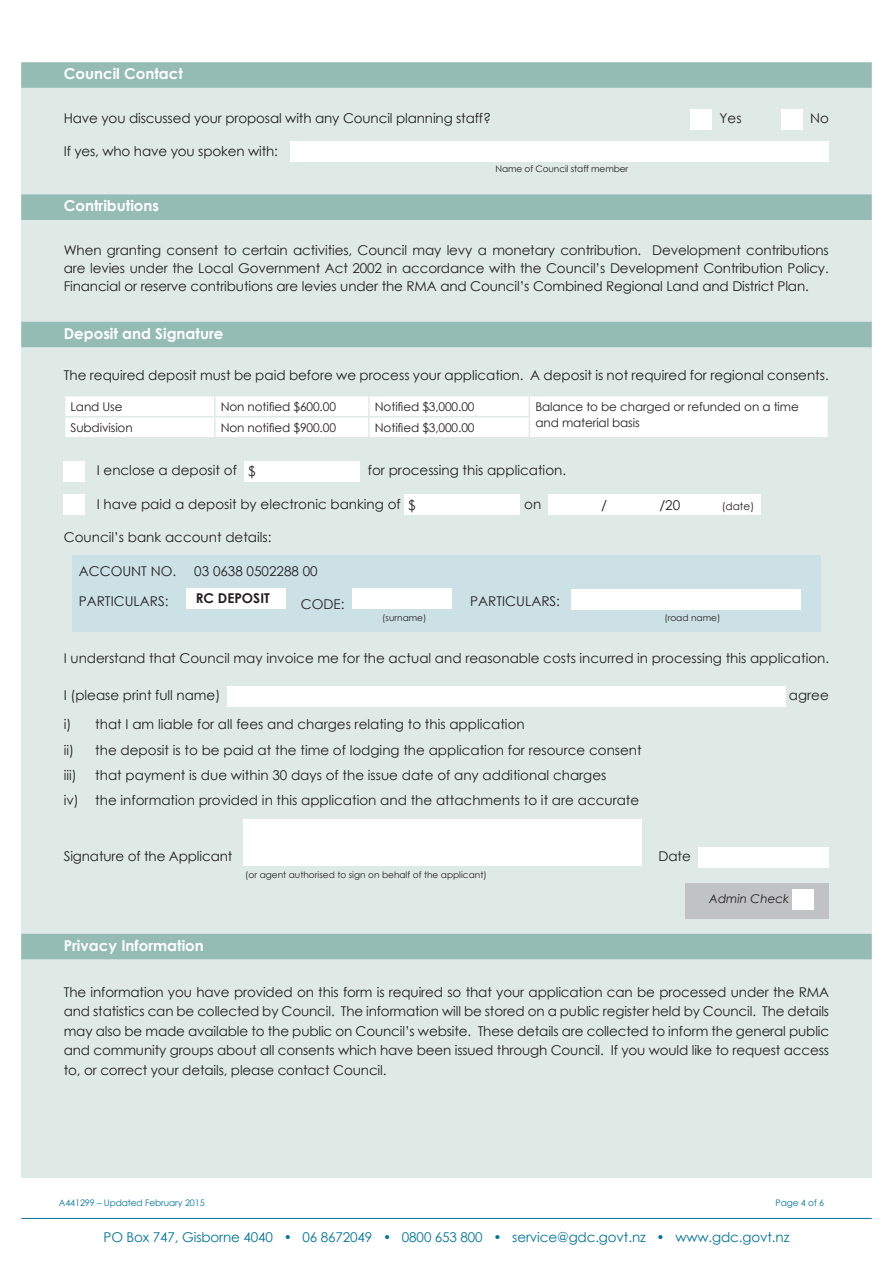
<style>
.page{position:relative;width:893px;height:1263px;background:#fff}
.page>*{position:absolute;margin:0;border:0;box-sizing:border-box;transform-origin:0 0}
.Section_Heading{font:700 15px "Century Gothic";color:#fff}
.Form_Titles_two_fiel{font:13.5px/18px "Century Gothic";color:#231f20;text-align:justify}
.Form_Titles_checkbox{font:13.5px/19.5px "Century Gothic";color:#231f20;text-align:justify}
.t1{font:13.5px "Century Gothic";letter-spacing:-.01em;color:#007598}
.t2{font:700 13.5px "Century Gothic";color:#231f20}
.Form_Titles_two_fiel-2{font:12px/16.2px "Century Gothic";letter-spacing:-.01em;color:#231f20}
.Form_Titles_two_fiel-3{font:italic 12px "Century Gothic";color:#231f20}
.t3{font:10.5px "Century Gothic";color:#231f20}
.Form_Titles_two_fiel-4{font:9px "Century Gothic";color:#231f20}
.t4{font:9px "Century Gothic";letter-spacing:-.01em;color:#007598}
.Form_Titles_checkbox-2{font:9px "Century Gothic";color:#231f20}
</style>
<div class="page">
<hr style="left:21px;top:1218px;width:851px;height:1px;background:#007598">
<div style="left:21px;top:64px;width:851px;height:1114px;background:#dfeae7"></div>
<div style="left:686px;top:883px;width:143px;height:35px;background:#c1c2c4"></div>
<div style="left:72px;top:555px;width:749px;height:76px;background:#cce1e6"></div>
<div style="left:21px;top:62px;width:851px;height:26px;background:#94bcb4"></div>
<div style="left:21px;top:194px;width:851px;height:26px;background:#94bcb4"></div>
<div style="left:21px;top:322px;width:851px;height:25px;background:#94bcb4"></div>
<div style="left:21px;top:934px;width:851px;height:25px;background:#94bcb4"></div>
<div style="left:691px;top:109px;width:21px;height:20px;background:#fff"></div>
<div style="left:781px;top:109px;width:21px;height:20px;background:#fff"></div>
<div style="left:290px;top:141px;width:539px;height:20px;background:#fff"></div>
<div style="left:65px;top:396px;width:763px;height:41px;background:#fff"></div>
<div style="left:64px;top:461px;width:21px;height:20px;background:#fff"></div>
<div style="left:244px;top:461px;width:116px;height:20px;background:#fff"></div>
<div style="left:64px;top:495px;width:21px;height:20px;background:#fff"></div>
<div style="left:404px;top:495px;width:116px;height:20px;background:#fff"></div>
<div style="left:549px;top:495px;width:212px;height:20px;background:#fff"></div>
<div style="left:187px;top:588px;width:99px;height:20px;background:#fff"></div>
<div style="left:352px;top:588px;width:99px;height:20px;background:#fff"></div>
<div style="left:571px;top:590px;width:230px;height:20px;background:#fff"></div>
<div style="left:227px;top:686px;width:558px;height:20px;background:#fff"></div>
<div style="left:243px;top:819px;width:399px;height:47px;background:#fff"></div>
<div style="left:698px;top:847px;width:131px;height:20px;background:#fff"></div>
<div style="left:793px;top:889px;width:21px;height:20px;background:#fff"></div>
<p class="Section_Heading" style="left:64px;top:62px;width:121px">Council Contact</p>
<p class="Form_Titles_two_fiel" style="left:64px;top:109px;width:429px">Have you discussed your proposal with any Council planning staff?</p>
<p class="Form_Titles_two_fiel" style="left:720px;top:109px;width:24px">Yes</p>
<p class="Form_Titles_two_fiel" style="left:810px;top:109px;width:20px">No</p>
<p class="Form_Titles_two_fiel" style="left:64px;top:142px;width:216px">If yes, who have you spoken with:</p>
<p class="Form_Titles_two_fiel-4" style="left:495px;top:163px;width:134px">Name of Council staff member</p>
<p class="Section_Heading" style="left:64px;top:195px;width:97px">Contributions</p>
<p class="Form_Titles_two_fiel" style="left:64px;top:241px;width:766px">When granting consent to certain activities, Council may levy a monetary contribution. Development contributions are levies under the Local Government Act 2002 in accordance with the Council’s Development Contribution Policy.<br>Financial or reserve contributions are levies under the RMA and Council’s Combined Regional Land and District Plan.</p>
<p class="Section_Heading" style="left:64px;top:322px;width:161px">Deposit and Signature</p>
<p class="Form_Titles_two_fiel" style="left:64px;top:366px;width:767px">The required deposit must be paid before we process your application. A deposit is not required for regional consents.</p>
<p class="Form_Titles_two_fiel-2" style="left:71px;top:398px;width:54px">Land Use</p>
<p class="Form_Titles_two_fiel-2" style="left:221px;top:398px;width:117px">Non notified $600.00</p>
<p class="Form_Titles_two_fiel-2" style="left:375px;top:398px;width:101px">Notified $3,000.00</p>
<p class="Form_Titles_two_fiel-2" style="left:535px;top:398px;width:265px">Balance to be charged or refunded on a time and material basis</p>
<p class="Form_Titles_two_fiel-2" style="left:71px;top:419px;width:64px">Subdivision</p>
<p class="Form_Titles_two_fiel-2" style="left:221px;top:419px;width:117px">Non notified $900.00</p>
<p class="Form_Titles_two_fiel-2" style="left:375px;top:419px;width:101px">Notified $3,000.00</p>
<p class="Form_Titles_checkbox" style="left:97px;top:460px;width:142px">I enclose a deposit of</p>
<p class="Form_Titles_checkbox" style="left:248px;top:461px;width:9px">$</p>
<p class="Form_Titles_checkbox" style="left:368px;top:460px;width:200px">for processing this application.</p>
<p class="Form_Titles_checkbox" style="left:97px;top:494px;width:305px">I have paid a deposit by electronic banking of</p>
<p class="Form_Titles_checkbox" style="left:408px;top:495px;width:9px">$</p>
<p class="Form_Titles_checkbox" style="left:524px;top:494px;width:19px">on</p>
<p class="Form_Titles_checkbox" style="left:601px;top:495px;width:7px">/</p>
<p class="Form_Titles_checkbox" style="left:659px;top:495px;width:22px">/20</p>
<p class="t3" style="left:722px;top:498px;width:34px">(date)</p>
<p class="Form_Titles_checkbox" style="left:64px;top:527px;width:209px">Council’s bank account details:</p>
<p class="Form_Titles_checkbox" style="left:79px;top:561px;width:99px">ACCOUNT NO.</p>
<p class="Form_Titles_checkbox" style="left:194px;top:561px;width:125px">03 0638 0502288 00</p>
<p class="Form_Titles_checkbox" style="left:79px;top:591px;width:91px">PARTICULARS:</p>
<p class="t2" style="left:196px;top:588px;width:75px">RC DEPOSIT</p>
<p class="Form_Titles_checkbox" style="left:301px;top:594px;width:45px">CODE:</p>
<p class="Form_Titles_checkbox" style="left:470px;top:591px;width:91px">PARTICULARS:</p>
<p class="Form_Titles_checkbox-2" style="left:382px;top:611px;width:46px">(surname)</p>
<p class="Form_Titles_checkbox-2" style="left:664px;top:611px;width:57px">(road name)</p>
<p class="Form_Titles_checkbox" style="left:64px;top:648px;width:767px">I understand that Council may invoice me for the actual and reasonable costs incurred in processing this application.</p>
<p class="Form_Titles_two_fiel" style="left:64px;top:686px;width:158px">I (please print full name)</p>
<p class="Form_Titles_two_fiel" style="left:789px;top:686px;width:41px">agree</p>
<p class="Form_Titles_two_fiel" style="left:64px;top:715px;width:462px">i) that I am liable for all fees and charges relating to this application</p>
<p class="Form_Titles_two_fiel" style="left:64px;top:740px;width:579px">ii) the deposit is to be paid at the time of lodging the application for resource consent</p>
<p class="Form_Titles_two_fiel" style="left:64px;top:766px;width:15px">iii)</p>
<p class="Form_Titles_two_fiel" style="left:95px;top:766px;width:513px">that payment is due within 30 days of the issue date of any additional charges</p>
<p class="Form_Titles_two_fiel" style="left:64px;top:791px;width:577px">iv) the information provided in this application and the attachments to it are accurate</p>
<p class="Form_Titles_two_fiel" style="left:64px;top:847px;width:170px">Signature of the Applicant</p>
<p class="Form_Titles_two_fiel" style="left:658px;top:847px;width:34px">Date</p>
<p class="Form_Titles_two_fiel-4" style="left:245px;top:868px;width:243px">(or agent authorised to sign on behalf of the applicant)</p>
<p class="Form_Titles_two_fiel-3" style="left:709px;top:890px;width:82px">Admin Check</p>
<p class="Section_Heading" style="left:64px;top:934px;width:142px">Privacy Information</p>
<p class="Form_Titles_checkbox" style="left:64px;top:982px;width:767px">The information you have provided on this form is required so that your application can be processed under the RMA and statistics can be collected by Council. The information will be stored on a public register held by Council. The details may also be made available to the public on Council’s website. These details are collected to inform the general public and community groups about all consents which have been issued through Council. If you would like to request access to, or correct your details, please contact Council.</p>
<p class="t4" style="left:59px;top:1196px;width:147px">A441299 – Updated February 2015</p>
<p class="t4" style="left:775px;top:1196px;width:50px">Page 4 of 6</p>
<p class="t1" style="left:104px;top:1227px;width:687px">PO Box 747, Gisborne 4040 • 06 8672049 • 0800 653 800 • service@gdc.govt.nz • www.gdc.govt.nz</p>
</div>
